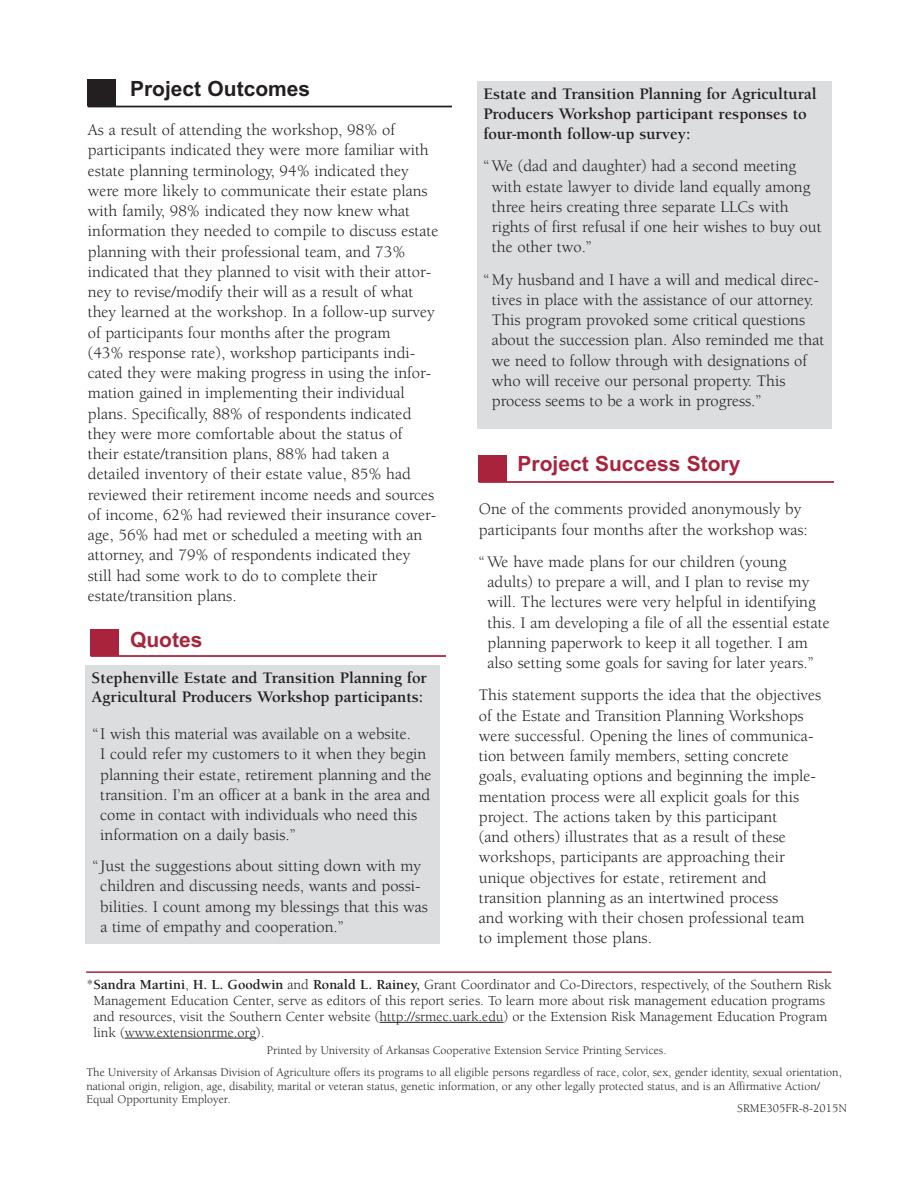
<style>
.page{position:relative;width:918px;height:1188px;background:#fff}
.page>*{position:absolute;margin:0;border:0;box-sizing:border-box;transform-origin:0 0}
.t1{font:700 21px "Arial";color:#a9233d}
.t2{font:700 21px "Arial";color:#231f20}
.t3{font:16.5px/20.2px "Berkeley";color:#231f20}
.t4{font:700 16.5px/20.2px "Berkeley";color:#231f20}
.t5{font:14.25px/15.8px "Berkeley";color:#231f20}
.t6{font:12px/22.5px "Berkeley";color:#231f20;text-align:center}
.s1{font-weight:700}
</style>
<div class="page">
<hr style="left:380px;top:1022px;width:124px;height:1px;background:#231f20">
<hr style="left:125px;top:1038px;width:131px;height:1px;background:#231f20">
<hr style="left:88px;top:106px;width:363px;height:1px;background:#231f20">
<div style="left:87px;top:80px;width:29px;height:26px;background:#231f20"></div>
<hr style="left:86px;top:971px;width:746px;height:2px;background:#a9233d">
<hr style="left:479px;top:481px;width:354px;height:2px;background:#a9233d">
<div style="left:478px;top:455px;width:29px;height:26px;background:#a9233d"></div>
<div style="left:86px;top:665px;width:354px;height:278px;background:#dcdddf"></div>
<hr style="left:91px;top:655px;width:354px;height:2px;background:#a9233d">
<div style="left:90px;top:629px;width:29px;height:26px;background:#a9233d"></div>
<div style="left:477px;top:81px;width:355px;height:347px;background:#dcdddf"></div>
<p class="t2" style="left:130px;top:77px;width:182px">Project Outcomes</p>
<p class="t3" style="left:88px;top:121px;width:352px">As a result of attending the workshop, 98% of participants indicated they were more familiar with estate planning terminology, 94% indicated they were more likely to communicate their estate plans with family, 98% indicated they now knew what information they needed to compile to discuss estate planning with their professional team, and 73% indicated that they planned to visit with their attor&shy;ney to revise/modify their will as a result of what they learned at the workshop. In a follow-up survey of participants four months after the program<br>(43% response rate), workshop participants indi&shy;cated they were making progress in using the infor&shy;mation gained in implementing their individual plans. Specifically, 88% of respondents indicated they were more comfortable about the status of<br>their estate/transition plans, 88% had taken a detailed inventory of their estate value, 85% had reviewed their retirement income needs and sources of income, 62% had reviewed their insurance cover&shy;age, 56% had met or scheduled a meeting with an attorney, and 79% of respondents indicated they<br>still had some work to do to complete their estate/transition plans.</p>
<p class="t1" style="left:130px;top:627px;width:74px">Quotes</p>
<p class="t4" style="left:92px;top:669px;width:337px;line-height:19.5px">Stephenville Estate and Transition Planning for<br>Agricultural Producers Workshop participants:</p>
<p class="t3" style="left:100px;top:725px;width:333px;text-indent:-8px">“I wish this material was available on a website.<br>I could refer my customers to it when they begin planning their estate, retirement planning and the transition. I’m an officer at a bank in the area and come in contact with individuals who need this information on a daily basis.”</p>
<p class="t3" style="left:100px;top:857px;width:329px;text-indent:-8px">“Just the suggestions about sitting down with my children and discussing needs, wants and possi&shy;bilities. I count among my blessings that this was a time of empathy and cooperation.”</p>
<p class="t4" style="left:483px;top:85px;width:335px">Estate and Transition Planning for Agricultural<br>Producers Workshop participant responses to four-month follow-up survey:</p>
<p class="t3" style="left:492px;top:157px;width:331px;text-indent:-9px">“ We (dad and daughter) had a second meeting with estate lawyer to divide land equally among three heirs creating three separate LLCs with rights of first refusal if one heir wishes to buy out the other two.”</p>
<p class="t3" style="left:492px;top:271px;width:334px;text-indent:-9px">“ My husband and I have a will and medical direc&shy;tives in place with the assistance of our attorney.<br>This program provoked some critical questions about the succession plan. Also reminded me that we need to follow through with designations of who will receive our personal property. This process seems to be a work in progress.”</p>
<p class="t1" style="left:518px;top:451px;width:224px">Project Success Story</p>
<p class="t3" style="left:479px;top:500px;width:331px">One of the comments provided anonymously by participants four months after the workshop was:</p>
<p class="t3" style="left:487px;top:553px;width:344px;text-indent:-9px">“ We have made plans for our children (young adults) to prepare a will, and I plan to revise my will. The lectures were very helpful in identifying this. I am developing a file of all the essential estate planning paperwork to keep it all together. I am also setting some goals for saving for later years.”</p>
<p class="t3" style="left:479px;top:686px;width:344px">This statement supports the idea that the objectives of the Estate and Transition Planning Workshops were successful. Opening the lines of communica&shy;tion between family members, setting concrete goals, evaluating options and beginning the imple&shy;mentation process were all explicit goals for this project. The actions taken by this participant<br>(and others) illustrates that as a result of these workshops, participants are approaching their unique objectives for estate, retirement and transition planning as an intertwined process<br>and working with their chosen professional team to implement those plans.</p>
<p class="t5" style="left:94px;top:978px;width:740px;text-indent:-7px">*<span class="s1">Sandra Martini</span>, <span class="s1">H. L. Goodwin</span> and <span class="s1">Ronald L. Rainey,</span> Grant Coordinator and Co-Directors, respectively, of the Southern Risk Management Education Center, serve as editors of this report series. To learn more about risk management education programs and resources, visit the Southern Center website (http://srmec.uark.edu) or the Extension Risk Management Education Program link (www.extensionrme.org).</p>
<p class="t6" style="left:86px;top:1040px;width:757px">Printed by University of Arkansas Cooperative Extension Service Printing Services.<br>The University of Arkansas Division of Agriculture offers its programs to all eligible persons regardless of race, color, sex, gender identity, sexual orientation,</p>
<p class="t6" style="left:86px;top:1080px;width:735px;line-height:13.5px;text-align:left">national origin, religion, age, disability, marital or veteran status, genetic information, or any other legally protected status, and is an Affirmative Action/<br>Equal Opportunity Employer.</p>
<p class="t6" style="left:737px;top:1098px;width:111px">SRME305FR-8-2015N</p>
</div>
